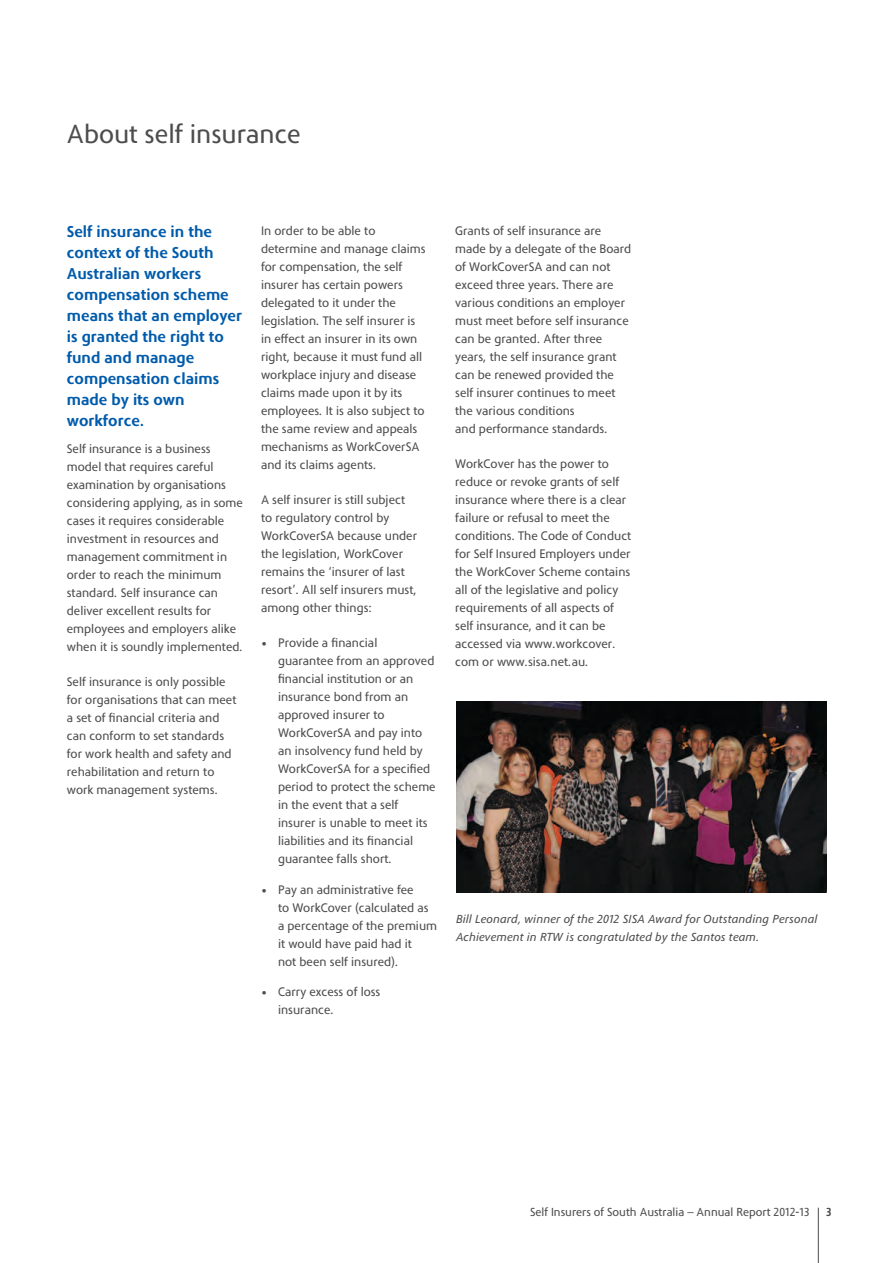
<style>
.page{position:relative;width:893px;height:1263px;background:#fff}
.page>*{position:absolute;margin:0;border:0;box-sizing:border-box;transform-origin:0 0}
.t1{font:27px "Phoenica STD";color:#4d4d4f}
.t2{font:700 16.2px/21px "Phoenica STD";color:#005bab}
.t3{font:12.75px/18px "Phoenica STD";color:#4d4d4f}
.t4{font:italic 12px/18px "Phoenica STD";letter-spacing:.01em;color:#4d4d4f}
.t5{font:12px "Phoenica STD";color:#4d4d4f}
.t6{font:700 12px "Phoenica STD";color:#4d4d4f}
</style>
<div class="page">
<hr style="left:818px;top:1208px;width:1px;height:55px;background:#4d4d4f">
<img style="left:456px;top:702px;width:370px;height:190px">
<h1 class="t1" style="left:67px;top:120px;width:236px">About self insurance</h1>
<p class="t2" style="left:67px;top:222px;width:177px">Self insurance in the context of the South<br>Australian workers compensation scheme means that an employer is granted the right to fund and manage compensation claims made by its own workforce.</p>
<p class="t3" style="left:67px;top:440px;width:178px">Self insurance is a business model that requires careful examination by organisations considering applying, as in some cases it requires considerable investment in resources and management commitment in order to reach the minimum standard. Self insurance can deliver excellent results for employees and employers alike when it is soundly implemented.</p>
<p class="t3" style="left:67px;top:673px;width:171px">Self insurance is only possible for organisations that can meet a set of financial criteria and can conform to set standards for work health and safety and rehabilitation and return to work management systems.</p>
<p class="t3" style="left:261px;top:222px;width:166px">In order to be able to determine and manage claims for compensation, the self insurer has certain powers delegated to it under the legislation. The self insurer is in effect an insurer in its own right, because it must fund all workplace injury and disease claims made upon it by its employees. It is also subject to the same review and appeals mechanisms as WorkCoverSA and its claims agents.</p>
<p class="t3" style="left:261px;top:491px;width:158px">A self insurer is still subject to regulatory control by<br>WorkCoverSA because under the legislation, WorkCover remains the ‘insurer of last resort’. All self insurers must, among other things:</p>
<p class="t3" style="left:278px;top:634px;width:159px;text-indent:-17px">• Provide a financial guarantee from an approved financial institution or an insurance bond from an approved insurer to<br>WorkCoverSA and pay into an insolvency fund held by<br>WorkCoverSA for a specified period to protect the scheme in the event that a self insurer is unable to meet its liabilities and its financial guarantee falls short.</p>
<p class="t3" style="left:278px;top:881px;width:161px;text-indent:-17px">• Pay an administrative fee<br>to WorkCover (calculated as a percentage of the premium it would have paid had it<br>not been self insured).</p>
<p class="t3" style="left:278px;top:983px;width:104px;text-indent:-17px">• Carry excess of loss insurance.</p>
<p class="t3" style="left:455px;top:222px;width:178px">Grants of self insurance are made by a delegate of the Board of WorkCoverSA and can not exceed three years. There are various conditions an employer must meet before self insurance can be granted. After three years, the self insurance grant can be renewed provided the self insurer continues to meet the various conditions<br>and performance standards.</p>
<p class="t3" style="left:455px;top:455px;width:178px">WorkCover has the power to reduce or revoke grants of self insurance where there is a clear failure or refusal to meet the conditions. The Code of Conduct for Self Insured Employers under the WorkCover Scheme contains all of the legislative and policy requirements of all aspects of self insurance, and it can be accessed via www.workcover. com or www.sisa.net.au.</p>
<p class="t4" style="left:456px;top:910px;width:363px">Bill Leonard, winner of the 2012 SISA Award for Outstanding Personal<br>Achievement in RTW is congratulated by the Santos team.</p>
<p class="t5" style="left:530px;top:1206px;width:281px">Self Insurers of South Australia – Annual Report 2012-13</p>
<p class="t6" style="left:826px;top:1206px;width:7px">3</p>
</div>
